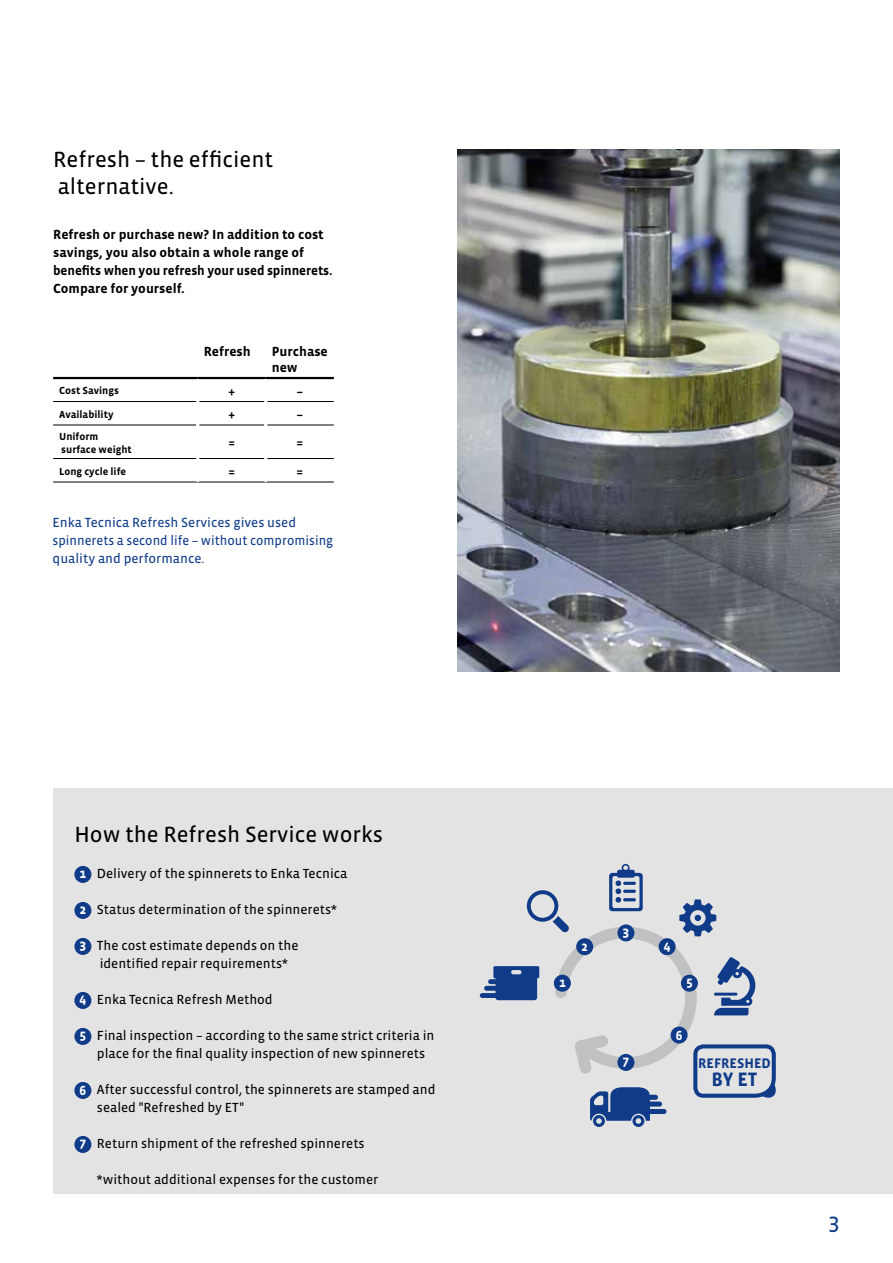
<style>
.page{position:relative;width:893px;height:1263px;background:#fff}
.page>*{position:absolute;margin:0;border:0;box-sizing:border-box;transform-origin:0 0}
.t1{font:22.5px/27px "Vista Sans OT";color:#000}
.t2{font:22.5px "Vista Sans OT";color:#0f3b89}
.t3{font:700 19.8px "Vista Sans OT";color:#0f3b89}
.t4{font:700 14.25px "Vista Sans OT";color:#0f3b89}
.t5{font:13.5px/18px "Vista Sans OT";color:#000}
.t6{font:700 13.5px/18px "Vista Sans OT";color:#000}
.t7{font:13.5px/18px "Vista Sans OT";color:#0f3b89}
.t8{font:700 13.5px "Vista Sans OT";color:#fff}
.t9{font:700 10.5px/12.6px "Vista Sans OT";color:#000}
.s1{font-weight:700;color:#fff}
</style>
<div class="page">
<div style="left:54px;top:788px;width:839px;height:405px;background:#e3e3e3"></div>
<img style="left:457px;top:149px;width:383px;height:522px">
<svg style="left:480px;top:864px;width:296px;height:263px"></svg>
<div style="left:554px;top:975px;width:17px;height:17px;background:#0f3b89;border-radius:50%"></div>
<div style="left:576px;top:938px;width:17px;height:17px;background:#0f3b89;border-radius:50%"></div>
<div style="left:617px;top:924px;width:17px;height:17px;background:#0f3b89;border-radius:50%"></div>
<div style="left:659px;top:938px;width:17px;height:17px;background:#0f3b89;border-radius:50%"></div>
<div style="left:681px;top:975px;width:17px;height:17px;background:#0f3b89;border-radius:50%"></div>
<div style="left:671px;top:1026px;width:17px;height:17px;background:#0f3b89;border-radius:50%"></div>
<div style="left:617px;top:1054px;width:17px;height:17px;background:#0f3b89;border-radius:50%"></div>
<div style="left:74px;top:866px;width:17px;height:17px;background:#0f3b89;border-radius:50%"></div>
<div style="left:74px;top:902px;width:17px;height:17px;background:#0f3b89;border-radius:50%"></div>
<div style="left:74px;top:938px;width:17px;height:17px;background:#0f3b89;border-radius:50%"></div>
<div style="left:74px;top:992px;width:17px;height:17px;background:#0f3b89;border-radius:50%"></div>
<div style="left:74px;top:1028px;width:17px;height:17px;background:#0f3b89;border-radius:50%"></div>
<div style="left:74px;top:1082px;width:17px;height:17px;background:#0f3b89;border-radius:50%"></div>
<div style="left:74px;top:1136px;width:17px;height:17px;background:#0f3b89;border-radius:50%"></div>
<hr style="left:53px;top:377px;width:145px;height:2px;background:#000">
<hr style="left:198px;top:377px;width:68px;height:2px;background:#000">
<hr style="left:266px;top:377px;width:68px;height:2px;background:#000">
<hr style="left:53px;top:482px;width:145px;height:1px;background:#000">
<hr style="left:198px;top:482px;width:68px;height:1px;background:#000">
<hr style="left:266px;top:482px;width:68px;height:1px;background:#000">
<hr style="left:53px;top:458px;width:143px;height:1px;background:#000">
<hr style="left:199px;top:458px;width:65px;height:1px;background:#000">
<hr style="left:267px;top:458px;width:67px;height:1px;background:#000">
<hr style="left:53px;top:425px;width:143px;height:1px;background:#000">
<hr style="left:199px;top:425px;width:65px;height:1px;background:#000">
<hr style="left:267px;top:425px;width:67px;height:1px;background:#000">
<hr style="left:53px;top:401px;width:143px;height:1px;background:#000">
<hr style="left:199px;top:401px;width:65px;height:1px;background:#000">
<hr style="left:267px;top:401px;width:67px;height:1px;background:#000">
<h1 class="t1" style="left:53px;top:147px;width:222px">Refresh – the efficient alternative.</h1>
<p class="t6" style="left:53px;top:226px;width:281px">Refresh or purchase new? In addition to cost savings, you also obtain a whole range of benefits when you refresh your used spinnerets.<br>Compare for yourself.</p>
<p class="t6" style="left:204px;top:343px;width:49px">Refresh</p>
<p class="t6" style="left:272px;top:343px;width:58px;line-height:16.2px">Purchase new</p>
<p class="t9" style="left:59px;top:385px;width:61px">Cost Savings</p>
<p class="t6" style="left:228px;top:382px;width:8px">+</p>
<p class="t6" style="left:296px;top:382px;width:8px">–</p>
<p class="t9" style="left:59px;top:408px;width:56px">Availability</p>
<p class="t6" style="left:228px;top:406px;width:8px">+</p>
<p class="t6" style="left:296px;top:406px;width:8px">–</p>
<p class="t9" style="left:59px;top:430px;width:74px">Uniform surface weight</p>
<p class="t6" style="left:228px;top:434px;width:8px">=</p>
<p class="t6" style="left:296px;top:434px;width:8px">=</p>
<p class="t9" style="left:59px;top:465px;width:69px">Long cycle life</p>
<p class="t6" style="left:228px;top:463px;width:8px">=</p>
<p class="t6" style="left:296px;top:463px;width:8px">=</p>
<p class="t7" style="left:53px;top:514px;width:282px">Enka Tecnica Refresh Services gives used spinnerets a second life – without compromising quality and performance.</p>
<h1 class="t1" style="left:74px;top:822px;width:310px">How the Refresh Service works</h1>
<p class="t5" style="left:80px;top:865px;width:269px"><span class="s1">1</span> Delivery of the spinnerets to Enka Tecnica</p>
<p class="t5" style="left:80px;top:901px;width:259px"><span class="s1">2</span> Status determination of the spinnerets*</p>
<p class="t5" style="left:100px;top:937px;width:200px;text-indent:-20px"><span class="s1">3</span> The cost estimate depends on the identified repair requirements*</p>
<p class="t5" style="left:80px;top:991px;width:195px"><span class="s1">4</span> Enka Tecnica Refresh Method</p>
<p class="t5" style="left:97px;top:1027px;width:339px;text-indent:-17px"><span class="s1">5</span> Final inspection – according to the same strict criteria in place for the final quality inspection of new spinnerets</p>
<p class="t5" style="left:97px;top:1081px;width:340px;text-indent:-17px"><span class="s1">6</span> After successful control, the spinnerets are stamped and sealed "Refreshed by ET"</p>
<p class="t5" style="left:80px;top:1135px;width:287px"><span class="s1">7</span> Return shipment of the refreshed spinnerets</p>
<p class="t5" style="left:97px;top:1171px;width:283px">*without additional expenses for the customer</p>
<p class="t8" style="left:559px;top:976px;width:8px">1</p>
<p class="t8" style="left:581px;top:939px;width:8px">2</p>
<p class="t8" style="left:623px;top:924px;width:8px">3</p>
<p class="t8" style="left:623px;top:1054px;width:8px">7</p>
<p class="t8" style="left:664px;top:938px;width:8px">4</p>
<p class="t8" style="left:686px;top:975px;width:8px">5</p>
<p class="t8" style="left:676px;top:1028px;width:8px">6</p>
<p class="t4" style="left:698px;top:1055px;width:74px">REFRESHED</p>
<h2 class="t3" style="left:711px;top:1069px;width:48px">BY ET</h2>
<h1 class="t2" style="left:829px;top:1210px;width:13px">3</h1>
</div>
